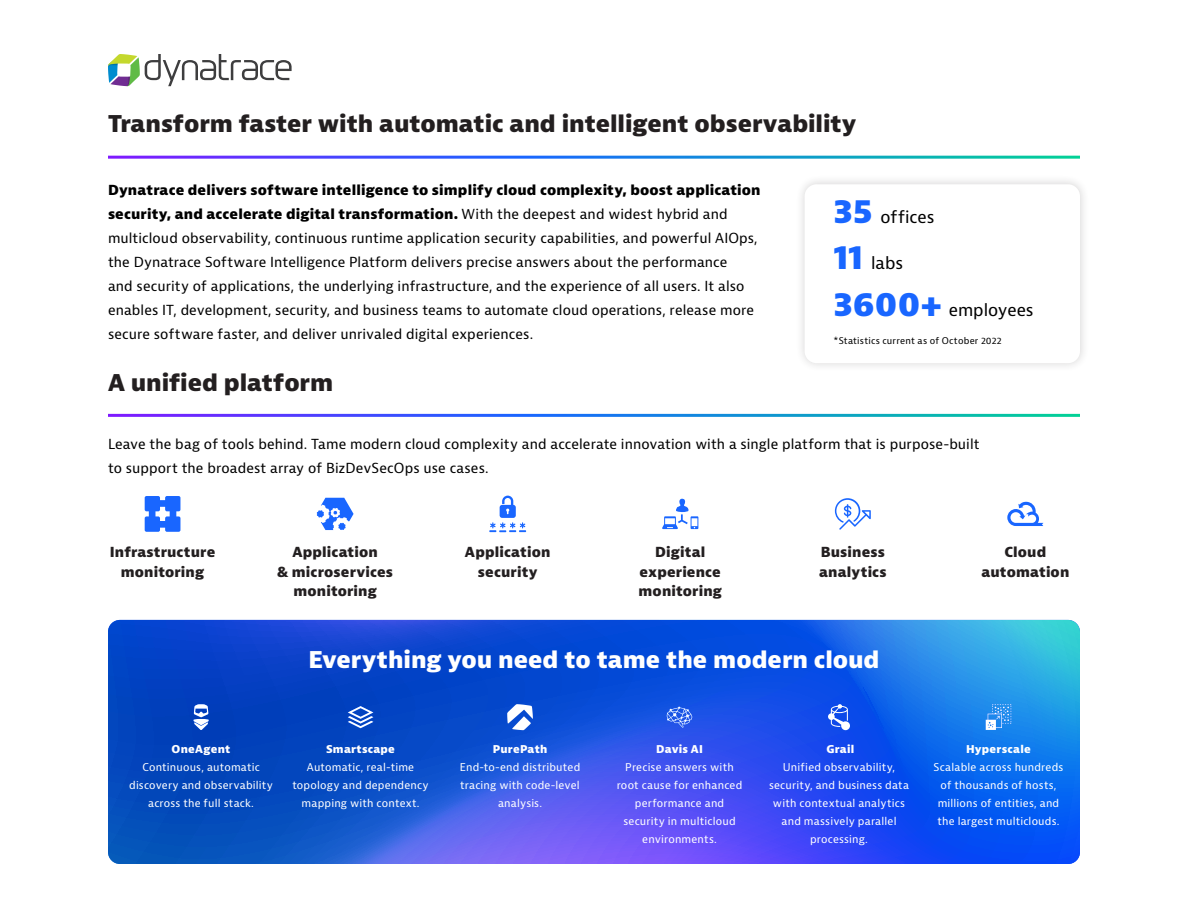
<style>
.page{position:relative;width:1188px;height:918px;background:#fff}
.page>*{position:absolute;margin:0;border:0;box-sizing:border-box;transform-origin:0 0}
.H1{font:800 33px "Bernina Sans";letter-spacing:-.01em;color:#1966ff}
.t1{font:800 22.5px "Bernina Sans";letter-spacing:-.005em;color:#231f20}
.H2_center{font:800 22.5px "Bernina Sans";letter-spacing:-.005em;color:#fff}
.Call_out{font:16.5px "Bernina Sans";letter-spacing:-.005em;color:#000}
.Body_General{font:13.5px/24px "Bernina Sans";letter-spacing:.01em;color:#000}
.Body_General_-_Cente{font:800 13.5px/19.5px "Bernina Sans";letter-spacing:.01em;color:#231f20;text-align:center}
.body_small__centered{font:10.5px/18px "Bernina Sans";letter-spacing:.015em;color:#fff;text-align:center}
.body_small__centered-2{font:800 10.5px "Bernina Sans";letter-spacing:.02em;color:#fff}
.Footnote{font:9px "Bernina Sans";letter-spacing:.02em;color:#000}
.s1{font-weight:800}
</style>
<div class="page">
<svg style="left:108px;top:54px;width:184px;height:32px"></svg>
<div style="left:795px;top:174px;width:295px;height:199px;background:#231f20;opacity:.2"></div>
<div style="left:805px;top:184px;width:275px;height:179px;background:#fff;border-radius:12px"></div>
<svg style="left:145px;top:496px;width:35px;height:36px"></svg>
<svg style="left:317px;top:498px;width:37px;height:32px"></svg>
<svg style="left:489px;top:496px;width:37px;height:36px"></svg>
<svg style="left:662px;top:498px;width:36px;height:31px"></svg>
<svg style="left:835px;top:498px;width:36px;height:32px"></svg>
<svg style="left:1007px;top:502px;width:37px;height:24px"></svg>
<svg style="left:108px;top:620px;width:972px;height:244px;background:#1a55db"></svg>
<svg style="left:194px;top:704px;width:15px;height:26px"></svg>
<svg style="left:348px;top:706px;width:25px;height:22px"></svg>
<svg style="left:507px;top:704px;width:26px;height:26px"></svg>
<svg style="left:667px;top:707px;width:25px;height:21px"></svg>
<svg style="left:828px;top:704px;width:22px;height:26px"></svg>
<svg style="left:986px;top:704px;width:25px;height:26px"></svg>
<h2 class="t1" style="left:108px;top:108px;width:750px">Transform faster with automatic and intelligent observability</h2>
<p class="Body_General" style="left:108px;top:179px;width:654px"><span class="s1">Dynatrace delivers software intelligence to simplify cloud complexity, boost application security, and accelerate digital transformation.</span> With the deepest and widest hybrid and multicloud observability, continuous runtime application security capabilities, and powerful AIOps, the Dynatrace Software Intelligence Platform delivers precise answers about the performance<br>and security of applications, the underlying infrastructure, and the experience of all users. It also enables IT, development, security, and business teams to automate cloud operations, release more secure software faster, and deliver unrivaled digital experiences.</p>
<h2 class="t1" style="left:108px;top:368px;width:227px">A unified platform</h2>
<p class="H1" style="left:834px;top:189px;width:41px">35</p>
<p class="H1" style="left:834px;top:235px;width:31px">11</p>
<p class="H1" style="left:834px;top:281px;width:110px">3600+</p>
<p class="Call_out" style="left:881px;top:206px;width:55px">offices</p>
<p class="Call_out" style="left:871px;top:252px;width:33px">labs</p>
<p class="Call_out" style="left:949px;top:299px;width:86px">employees</p>
<p class="Footnote" style="left:834px;top:335px;width:170px">*Statistics current as of October 2022</p>
<p class="Body_General" style="left:108px;top:432px;width:873px">Leave the bag of tools behind. Tame modern cloud complexity and accelerate innovation with a single platform that is purpose-built to support the broadest array of BizDevSecOps use cases.</p>
<p class="Body_General_-_Cente" style="left:110px;top:543px;width:107px">Infrastructure monitoring</p>
<p class="Body_General_-_Cente" style="left:277px;top:543px;width:117px">Application<br>&amp; microservices monitoring</p>
<p class="Body_General_-_Cente" style="left:465px;top:543px;width:87px">Application security</p>
<p class="Body_General_-_Cente" style="left:639px;top:543px;width:85px">Digital experience monitoring</p>
<p class="Body_General_-_Cente" style="left:819px;top:543px;width:69px;text-align:left">Business analytics</p>
<p class="Body_General_-_Cente" style="left:981px;top:543px;width:89px">Cloud automation</p>
<p class="H2_center" style="left:308px;top:645px;width:573px">Everything you need to tame the modern cloud</p>
<p class="body_small__centered-2" style="left:172px;top:742px;width:60px">OneAgent</p>
<p class="body_small__centered" style="left:129px;top:758px;width:145px">Continuous, automatic discovery and observability across the full stack.</p>
<p class="body_small__centered-2" style="left:326px;top:742px;width:70px">Smartscape</p>
<p class="body_small__centered" style="left:292px;top:758px;width:138px">Automatic, real-time topology and dependency mapping with context.</p>
<p class="body_small__centered-2" style="left:493px;top:742px;width:56px">PurePath</p>
<p class="body_small__centered" style="left:460px;top:758px;width:122px">End-to-end distributed tracing with code-level analysis.</p>
<p class="body_small__centered-2" style="left:656px;top:742px;width:48px">Davis AI</p>
<p class="body_small__centered" style="left:617px;top:758px;width:127px">Precise answers with root cause for enhanced performance and security in multicloud environments.</p>
<p class="body_small__centered-2" style="left:826px;top:742px;width:29px">Grail</p>
<p class="body_small__centered" style="left:769px;top:758px;width:141px">Unified observability, security, and business data with contextual analytics and massively parallel processing.</p>
<p class="body_small__centered-2" style="left:966px;top:742px;width:66px">Hyperscale</p>
<p class="body_small__centered" style="left:934px;top:758px;width:131px">Scalable across hundreds of thousands of hosts, millions of entities, and the largest multiclouds.</p>
</div>
